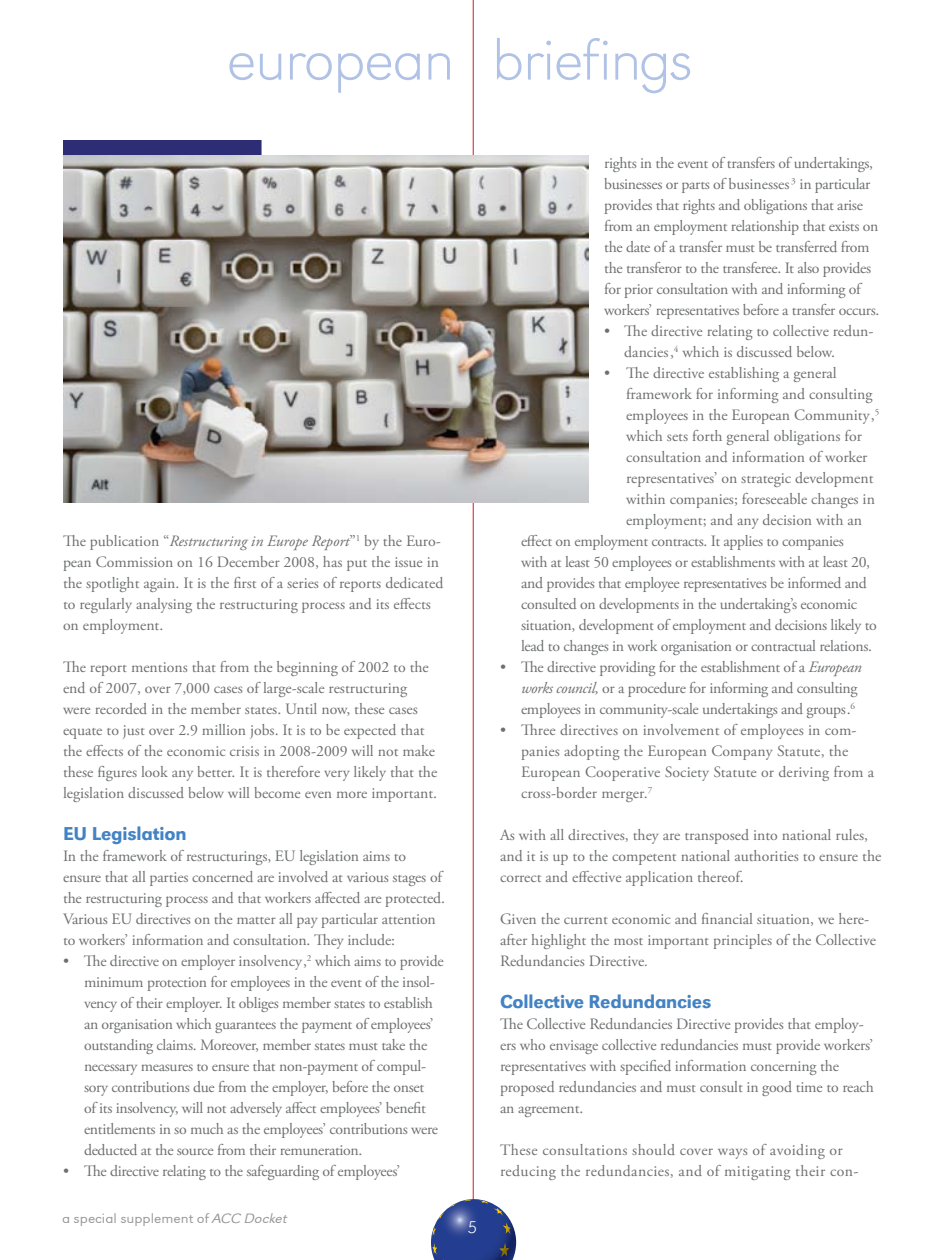
<style>
.page{position:relative;width:945px;height:1260px;background:#fff}
.page>*{position:absolute;margin:0;border:0;box-sizing:border-box;transform-origin:0 0}
.t1{font:59.5px "URW Grotesk T Extr Ligh Extr Wide";letter-spacing:-.035em;color:#b0c2e5}
.t2{font:500 19.25px "URW Grotesk T";letter-spacing:-.01em;color:#4383c4}
.t3{font:17.5px "URW Grotesk T Extr Ligh Extr Wide";color:#fff}
.t4{font:15.75px/21px "Adobe Garamond Pro";letter-spacing:-.01em;color:#6d6f71}
.t5{font:15.75px/21px "Adobe Garamond Pro";letter-spacing:.01em;color:#6d6f71}
.t6{font:15.75px/21px "Adobe Garamond Pro";letter-spacing:.025em;color:#6d6f71}
.t7{font:14px "URW Grotesk T Ligh Extr Wide";color:#939598}
.s1{font-style:italic}
.s2{font-family:"URW Grotesk T Ligh Extr Wide Obli"}
</style>
<div class="page">
<hr style="left:473px;top:0;width:1px;height:1211px;background:#d71920">
<svg style="left:431px;top:1199px;width:85px;height:61px"></svg>
<div style="left:63px;top:140px;width:199px;height:16px;background:#2c2d74"></div>
<img style="left:63px;top:156px;width:525px;height:346px">
<h1 class="t1" style="left:226px;top:25px;width:468px">european briefings</h1>
<p class="t4" style="left:63px;top:531px;width:382px">The publication “<span class="s1">Restructuring in Europe Report</span>”<sup>1</sup> by the Euro&shy;pean Commission on 16 December 2008, has put the issue in the spotlight again. It is the first of a series of reports dedicated to regularly analysing the restructuring process and its effects on employment.</p>
<p class="t4" style="left:63px;top:657px;width:376px">The report mentions that from the beginning of 2002 to the end of 2007, over 7,000 cases of large-scale restructuring were recorded in the member states. Until now, these cases equate to just over 2.9 million jobs. It is to be expected that the effects of the economic crisis in 2008-2009 will not make these figures look any better. It is therefore very likely that the legislation discussed below will become even more important.</p>
<p class="t2" style="left:63px;top:823px;width:125px">EU Legislation</p>
<p class="t4" style="left:63px;top:846px;width:383px">In the framework of restructurings, EU legislation aims to ensure that all parties concerned are involved at various stages of the restructuring process and that workers affected are protected.<br>Various EU directives on the matter all pay particular attention to workers’ information and consultation. They include:</p>
<p class="t4" style="left:84px;top:951px;width:361px;text-indent:-21px">• The directive on employer insolvency,<sup>2</sup> which aims to provide minimum protection for employees in the event of the insol&shy;vency of their employer. It obliges member states to establish an organisation which guarantees the payment of employees’ outstanding claims. Moreover, member states must take the necessary measures to ensure that non-payment of compul&shy;sory contributions due from the employer, before the onset<br>of its insolvency, will not adversely affect employees’ benefit entitlements in so much as the employees’ contributions were deducted at the source from their remuneration.</p>
<p class="t4" style="left:63px;top:1161px;width:339px">• The directive relating to the safeguarding of employees’</p>
<p class="t7" style="left:62px;top:1210px;width:227px">a special supplement of <span class="s2">ACC Docket</span></p>
<p class="t3" style="left:467px;top:1217px;width:12px">5</p>
<p class="t4" style="left:604px;top:153px;width:277px">rights in the event of transfers of undertakings, businesses or parts of businesses <sup>3</sup> in particular provides that rights and obligations that arise from an employment relationship that exists on the date of a transfer must be transferred from the transferor to the transferee. It also provides for prior consultation with and informing of workers’ representatives before a transfer occurs.</p>
<p class="t4" style="left:624px;top:321px;width:251px;text-indent:-20px">• The directive relating to collective redun&shy;dancies,<sup>4</sup> which is discussed below.</p>
<p class="t4" style="left:604px;top:363px;width:234px">• The directive establishing a general</p>
<p class="t4" style="left:626px;top:384px;width:248px">framework for informing and consulting</p>
<p class="t4" style="left:626px;top:405px;width:255px">employees in the European Community,<sup>5</sup></p>
<p class="t4" style="left:626px;top:426px;width:237px">which sets forth general obligations for</p>
<p class="t4" style="left:626px;top:447px;width:243px">consultation and information of worker</p>
<p class="t4" style="left:626px;top:468px;width:249px">representatives’ on strategic development</p>
<p class="t4" style="left:626px;top:489px;width:250px">within companies; foreseeable changes in</p>
<p class="t4" style="left:626px;top:510px;width:238px">employment; and any decision with an</p>
<p class="t4" style="left:521px;top:531px;width:324px">effect on employment contracts. It applies to companies</p>
<p class="t4" style="left:521px;top:552px;width:351px">with at least 50 employees or establishments with at least 20,</p>
<p class="t4" style="left:521px;top:573px;width:347px">and provides that employee representatives be informed and</p>
<p class="t4" style="left:521px;top:594px;width:338px">consulted on developments in the undertaking’s economic</p>
<p class="t4" style="left:521px;top:615px;width:357px">situation, development of employment and decisions likely to</p>
<p class="t4" style="left:521px;top:636px;width:352px">lead to changes in work organisation or contractual relations.</p>
<p class="t4" style="left:521px;top:657px;width:342px;text-indent:-21px">• The directive providing for the establishment of a <span class="s1">European works council,</span> or a procedure for informing and consulting employees in community-scale undertakings and groups.<sup>6</sup></p>
<p class="t5" style="left:521px;top:720px;width:355px;text-indent:-21px">• Three directives on involvement of employees in com&shy;panies adopting the European Company Statute, the European Cooperative Society Statute or deriving from a cross-border merger.<sup>7</sup></p>
<p class="t4" style="left:500px;top:825px;width:383px">As with all directives, they are transposed into national rules, and it is up to the competent national authorities to ensure the correct and effective application thereof.</p>
<p class="t4" style="left:500px;top:909px;width:378px">Given the current economic and financial situation, we here&shy;after highlight the most important principles of the Collective<br>Redundancies Directive<span class="s1">.</span></p>
<p class="t2" style="left:500px;top:991px;width:213px">Collective Redundancies</p>
<p class="t4" style="left:500px;top:1014px;width:375px">The Collective Redundancies Directive provides that employ&shy;ers who envisage collective redundancies must provide workers’ representatives with specified information concerning the proposed redundancies and must consult in good time to reach an agreement.</p>
<p class="t6" style="left:500px;top:1140px;width:360px">These consultations should cover ways of avoiding or reducing the redundancies, and of mitigating their con-</p>
</div>
